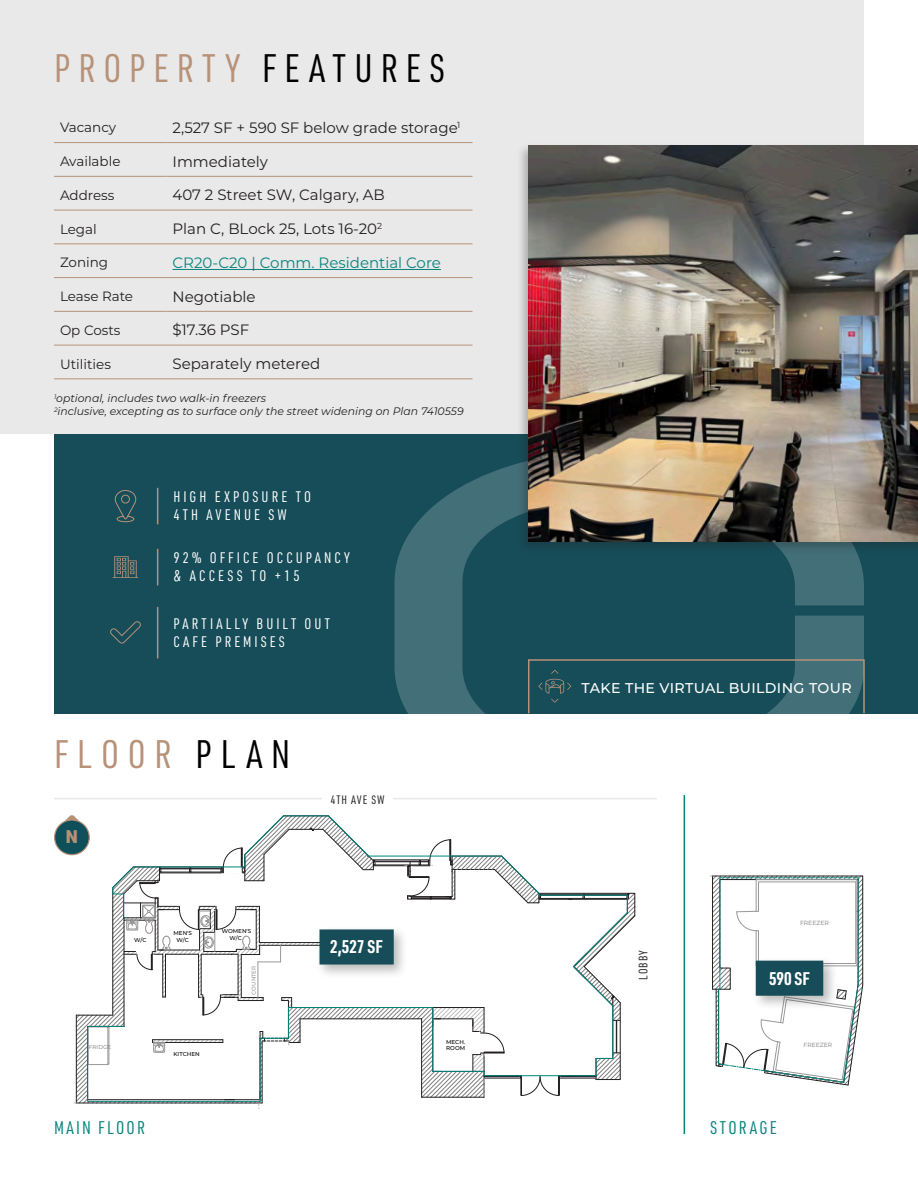
<style>
.page{position:relative;width:918px;height:1188px;background:#fff}
.page>*{position:absolute;margin:0;border:0;box-sizing:border-box;transform-origin:0 0}
.Highlighted_point_-_Cream{font:39px "URWDIN Cond";letter-spacing:.21em;color:#b79278}
.Highlighted_point_-_Cream-2{font:18px "URWDIN Cond";letter-spacing:.12em;color:#09847d}
.t1{font:700 18px "URWDIN Cond";color:#fff}
.t2{font:900 18px "URWDIN";color:#b59178}
.t3{font:15px "Montserrat";color:#231f20}
.Info_graphics_points{font:15px/18px "URWDIN Cond";letter-spacing:.2em;color:#fff}
.t4{font:15px "Montserrat";color:#09847d}
.Info_graphics_points-2{font:500 14.1px "Montserrat";letter-spacing:.025em;color:#fff}
.t5{font:13.5px "Montserrat";color:#231f20}
.Highlighted_point_-_Cream-3{font:12px "URWDIN Cond";letter-spacing:.085em;color:#231f20}
.t6{font:italic 10.8px "Montserrat";color:#231f20}
.t7{font:500 6px "Montserrat";color:#989898}
.t8{font:500 5.7px/6.8px "Montserrat";color:#000}
.t9{font:500 5.7px "Montserrat";color:#989898}
.s1{color:#000}
</style>
<div class="page">
<div style="left:54px;top:433px;width:864px;height:280px;background:#164d59"></div>
<svg style="left:394px;top:464px;width:470px;height:249px"></svg>
<svg style="left:714px;top:555px;width:150px;height:50px"></svg>
<div style="left:0;top:0;width:864px;height:433px;background:#e9e9e9"></div>
<svg style="left:628px;top:893px;width:8px;height:31px"></svg>
<svg style="left:561px;top:918px;width:67px;height:162px"></svg>
<svg style="left:561px;top:892px;width:67px;height:26px"></svg>
<svg style="left:710px;top:876px;width:153px;height:210px"></svg>
<hr style="left:684px;top:795px;width:1px;height:339px;background:#09847d">
<div style="left:516px;top:142px;width:402px;height:413px;background:#231f20;opacity:.3"></div>
<img style="left:529px;top:145px;width:389px;height:396px">
<svg style="left:113px;top:556px;width:25px;height:22px"></svg>
<hr style="left:157px;top:488px;width:1px;height:36px;background:#b79278">
<hr style="left:157px;top:549px;width:1px;height:36px;background:#b79278">
<hr style="left:157px;top:607px;width:1px;height:51px;background:#b79278">
<svg style="left:110px;top:621px;width:31px;height:23px"></svg>
<svg style="left:114px;top:490px;width:23px;height:33px"></svg>
<hr style="left:54px;top:142px;width:112px;height:1px;background:#b79278">
<hr style="left:166px;top:142px;width:306px;height:1px;background:#b79278">
<hr style="left:54px;top:176px;width:112px;height:1px;background:#b79278">
<hr style="left:166px;top:176px;width:306px;height:1px;background:#b79278">
<hr style="left:54px;top:210px;width:112px;height:1px;background:#b79278">
<hr style="left:166px;top:210px;width:306px;height:1px;background:#b79278">
<hr style="left:54px;top:244px;width:112px;height:1px;background:#b79278">
<hr style="left:166px;top:244px;width:306px;height:1px;background:#b79278">
<hr style="left:54px;top:277px;width:112px;height:1px;background:#b79278">
<hr style="left:166px;top:277px;width:306px;height:1px;background:#b79278">
<hr style="left:54px;top:311px;width:112px;height:1px;background:#b79278">
<hr style="left:166px;top:311px;width:306px;height:1px;background:#b79278">
<hr style="left:54px;top:345px;width:112px;height:1px;background:#b79278">
<hr style="left:166px;top:345px;width:306px;height:1px;background:#b79278">
<hr style="left:54px;top:379px;width:112px;height:1px;background:#b79278">
<hr style="left:166px;top:379px;width:306px;height:1px;background:#b79278">
<hr style="left:172px;top:269px;width:269px;height:1px;background:#09847d">
<div style="left:528px;top:659px;width:337px;height:55px;border:2px solid #b79278"></div>
<svg style="left:538px;top:670px;width:33px;height:33px"></svg>
<div style="left:752px;top:957px;width:86px;height:53px;background:#231f20;opacity:.3"></div>
<div style="left:757px;top:962px;width:65px;height:32px;background:#164d59"></div>
<div style="left:756px;top:961px;width:67px;height:35px;border:3px solid #164d59"></div>
<svg style="left:55px;top:815px;width:506px;height:294px"></svg>
<div style="left:55px;top:820px;width:34px;height:35px;background:#0f4f59;border-radius:50%"></div>
<div style="left:54px;top:819px;width:36px;height:36px;border:1px solid #b59178;border-radius:50%"></div>
<hr style="left:54px;top:798px;width:603px;height:1px;background:#e9e9e9">
<div style="left:322px;top:795px;width:71px;height:9px;background:#fff"></div>
<p class="Highlighted_point_-_Cream" style="left:54px;top:42px;width:393px">PROPERTY <span class="s1">FEATURES</span></p>
<p class="t5" style="left:60px;top:118px;width:58px">Vacancy</p>
<p class="t3" style="left:172px;top:117px;width:289px">2,527 SF + 590 SF below grade storage<sup>1</sup></p>
<p class="t5" style="left:60px;top:152px;width:62px">Available</p>
<p class="t3" style="left:172px;top:151px;width:97px">Immediately</p>
<p class="t5" style="left:60px;top:186px;width:56px">Address</p>
<p class="t3" style="left:172px;top:185px;width:214px">407 2 Street SW, Calgary, AB</p>
<p class="t5" style="left:60px;top:219px;width:38px">Legal</p>
<p class="t3" style="left:172px;top:219px;width:211px">Plan C, BLock 25, Lots 16-20<sup>2</sup></p>
<p class="t5" style="left:60px;top:253px;width:50px">Zoning</p>
<p class="t4" style="left:172px;top:252px;width:270px">CR20-C20 | Comm. Residential Core</p>
<p class="t5" style="left:60px;top:287px;width:75px">Lease Rate</p>
<p class="t3" style="left:172px;top:286px;width:85px">Negotiable</p>
<p class="t5" style="left:60px;top:321px;width:62px">Op Costs</p>
<p class="t3" style="left:172px;top:320px;width:78px">$17.36 PSF</p>
<p class="t5" style="left:60px;top:354px;width:52px">Utilities</p>
<p class="t3" style="left:172px;top:354px;width:149px">Separately metered</p>
<p class="t6" style="left:54px;top:391px;width:214px"><sup>1</sup>optional, includes two walk-in freezers</p>
<p class="t6" style="left:54px;top:404px;width:411px"><sup>2</sup>inclusive, excepting as to surface only the street widening on Plan 7410559</p>
<p class="Info_graphics_points" style="left:174px;top:487px;width:139px">HIGH EXPOSURE TO<br>4TH AVENUE SW</p>
<p class="Info_graphics_points" style="left:174px;top:548px;width:178px">92% OFFICE OCCUPANCY &amp; ACCESS TO +15</p>
<p class="Info_graphics_points" style="left:174px;top:614px;width:158px">PARTIALLY BUILT OUT<br>CAFE PREMISES</p>
<p class="Highlighted_point_-_Cream" style="left:54px;top:729px;width:238px">FLOOR <span class="s1">PLAN</span></p>
<p class="t2" style="left:66px;top:824px;width:14px">N</p>
<p class="t9" style="left:89px;top:1043px;width:24px">FRIDGE</p>
<p class="t8" style="left:174px;top:930px;width:20px">MEN'S</p>
<p class="t8" style="left:134px;top:936px;width:14px">W/C</p>
<p class="t8" style="left:177px;top:937px;width:14px">W/C</p>
<p class="t8" style="left:222px;top:927px;width:31px;text-align:center">WOMEN'S<br>W/C</p>
<p class="t9" style="left:250px;top:995px;width:31px;rotate:-90deg">COUNTER</p>
<p class="t8" style="left:174px;top:1051px;width:28px">KITCHEN</p>
<p class="Highlighted_point_-_Cream-3" style="left:330px;top:792px;width:56px">4TH AVE SW</p>
<p class="t1" style="left:330px;top:935px;width:54px">2,527 SF</p>
<p class="t8" style="left:446px;top:1038px;width:21px">MECH.<br>ROOM</p>
<p class="Info_graphics_points-2" style="left:582px;top:678px;width:272px">TAKE THE VIRTUAL BUILDING TOUR</p>
<p class="Highlighted_point_-_Cream-3" style="left:635px;top:980px;width:31px;rotate:-90deg">LOBBY</p>
<p class="t7" style="left:800px;top:919px;width:30px">FREEZER</p>
<p class="t1" style="left:769px;top:966px;width:43px">590 SF</p>
<p class="t7" style="left:804px;top:1041px;width:30px">FREEZER</p>
<p class="Highlighted_point_-_Cream-2" style="left:54px;top:1116px;width:93px">MAIN FLOOR</p>
<p class="Highlighted_point_-_Cream-2" style="left:710px;top:1116px;width:68px">STORAGE</p>
</div>
